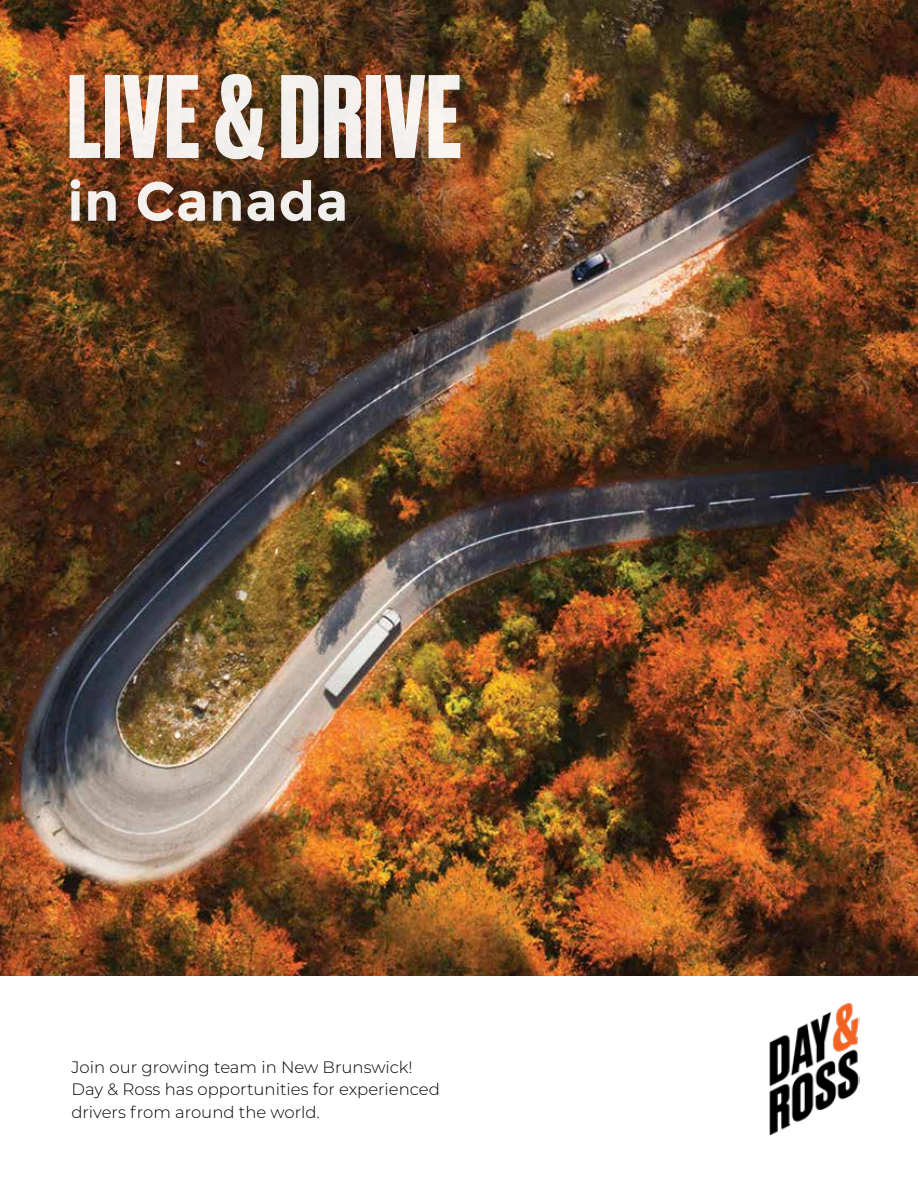
<style>
.page{position:relative;width:918px;height:1188px;background:#fff}
.page>*{position:absolute;margin:0;border:0;box-sizing:border-box;transform-origin:0 0}
.t1{font:700 111.45px "Druk";letter-spacing:.015em;color:#fff}
.t2{font:700 54.75px "Montserrat";letter-spacing:.015em;color:#fff}
.t3{font:300 16.5px/22.5px "Montserrat";color:#000}
</style>
<div class="page">
<img style="left:0;top:0;width:918px;height:976px">
<img style="left:769px;top:1003px;width:91px;height:133px">
<h1 class="t1" style="left:68px;top:40px;width:395px">LIVE &amp; DRIVE</h1>
<h2 class="t2" style="left:68px;top:169px;width:282px">in Canada</h2>
<p class="t3" style="left:72px;top:1055px;width:370px">Join our growing team in New Brunswick!<br>Day &amp; Ross has opportunities for experienced drivers from around the world.</p>
</div>
